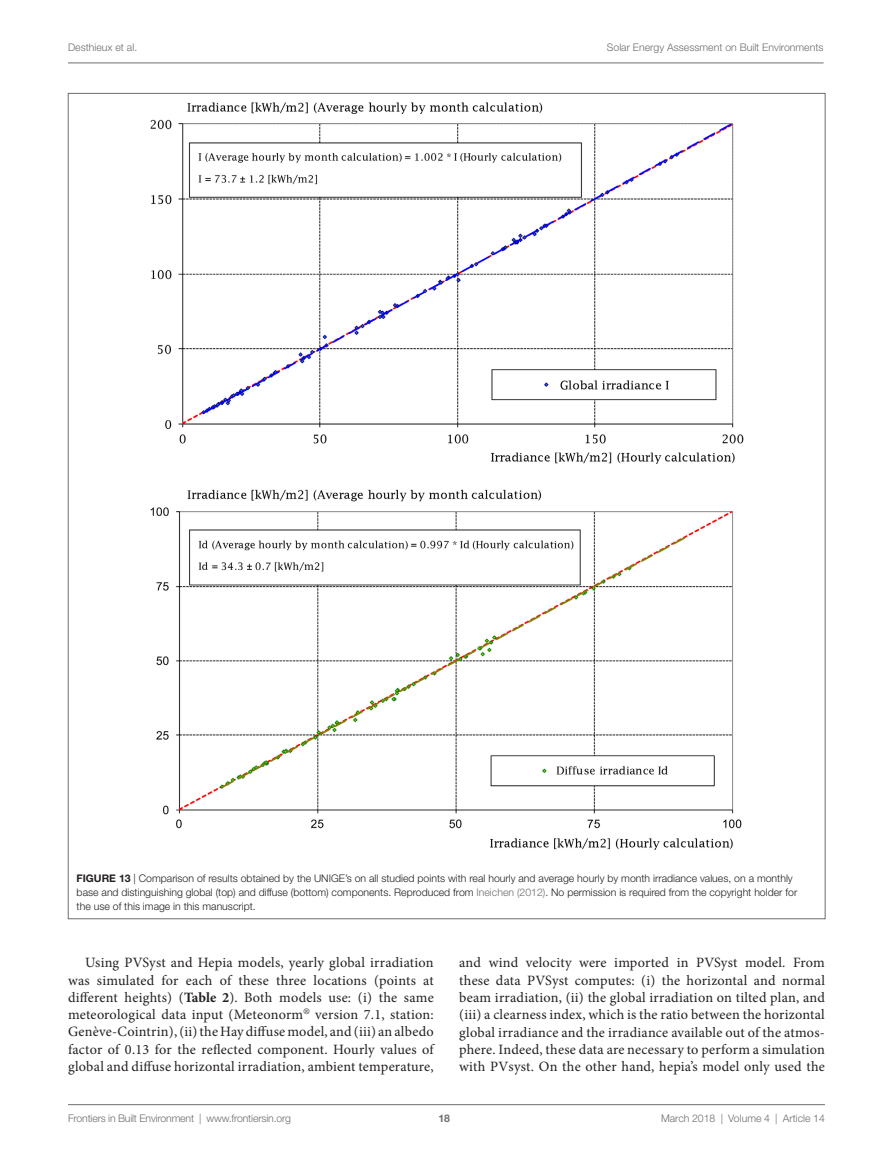
<style>
.page{position:relative;width:893px;height:1170px;background:#fff}
.page>*{position:absolute;margin:0;border:0;box-sizing:border-box;transform-origin:0 0}
.t1{font:14.25px/17.2px "Minion Pro";letter-spacing:.015em;color:#231f20;text-align:justify}
.t2{font:300 10.5px/14.2px "Helvetica Neue LT Std";color:#231f20}
.t3{font:300 10.5px "Helvetica Neue LT Std";color:#6c6d70}
.t4{font:700 10.5px "Helvetica Neue LT Std";color:#231f20}
.t5{font:700 10.5px "Helvetica Neue LT Std";color:#6c6d70}
.s1{font-weight:700}
.s2{color:#6c6d70}
</style>
<div class="page">
<img style="left:150px;top:102px;width:594px;height:748px">
<hr style="left:68px;top:63px;width:756px;height:1px;background:#6c6d70">
<hr style="left:68px;top:1104px;width:757px;height:1px;background:#6c6d70">
<p class="t3" style="left:68px;top:41px;width:71px">Desthieux et al.</p>
<p class="t3" style="left:607px;top:41px;width:218px">Solar Energy Assessment on Built Environments</p>
<p class="t2" style="left:77px;top:870px;width:722px;text-indent:33px"><span class="s1">E 13</span> | Comparison of results obtained by the UNIGE’s on all studied points with real hourly and average hourly by month irradiance values, on a monthly base and distinguishing global (top) and diffuse (bottom) components. Reproduced from <span class="s2">Ineichen (2012)</span>. No permission is required from the copyright holder for the use of this image in this manuscript.</p>
<p class="t4" style="left:77px;top:871px;width:14px">FIGUR</p>
<p class="t1" style="left:68px;top:954px;width:367px;text-indent:17px">Using PVSyst and Hepia models, yearly global irradiation was simulated for each of these three locations (points at different heights) (<span class="s1">Table 2</span>). Both models use: (i) the same meteorological data input (Meteonorm<sup>®</sup> version 7.1, station:<br>Genève-Cointrin), (ii) the Hay diffuse model, and (iii) an albedo factor of 0.13 for the reflected component. Hourly values of global and diffuse horizontal irradiation, ambient temperature,</p>
<p class="t1" style="left:459px;top:954px;width:367px">and wind velocity were imported in PVSyst model. From these data PVSyst computes: (i) the horizontal and normal beam irradiation, (ii) the global irradiation on tilted plan, and (iii) a clearness index, which is the ratio between the horizontal global irradiance and the irradiance available out of the atmos&shy;phere. Indeed, these data are necessary to perform a simulation with PVsyst. On the other hand, hepia’s model only used the</p>
<p class="t3" style="left:68px;top:1111px;width:225px">Frontiers in Built Environment | www.frontiersin.org</p>
<p class="t3" style="left:661px;top:1111px;width:165px">March 2018 | Volume 4 | Article 14</p>
<p class="t5" style="left:439px;top:1111px;width:13px">18</p>
</div>
